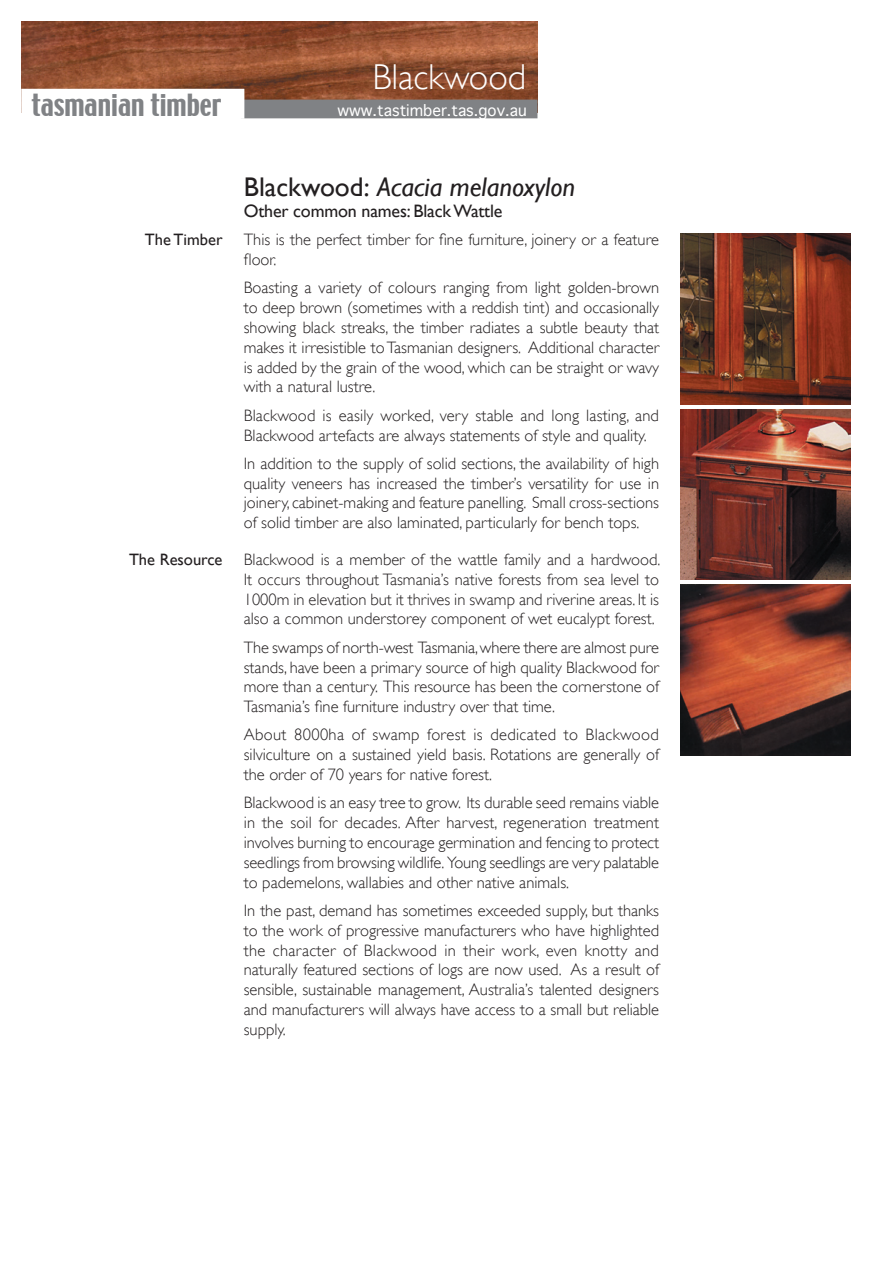
<style>
.page{position:relative;width:893px;height:1263px;background:#fff}
.page>*{position:absolute;margin:0;border:0;box-sizing:border-box;transform-origin:0 0}
.t1{font:300 36px "Gill Sans";color:#fff}
.Heading_1{font:italic 27px "Gill Sans";color:#231f20}
.t2{font:27px "Techno";color:#808285}
.Heading_1-2{font:18px "Gill Sans";letter-spacing:-.01em;color:#231f20}
.t3{font:300 16.5px/19.8px "Gill Sans";color:#231f20;text-align:justify}
.common_names{font:16.5px "Gill Sans";color:#231f20}
.t4{font:15px "Geneva";color:#fff}
.s1{font-style:normal}
</style>
<div class="page">
<img style="left:21px;top:21px;width:516px;height:79px">
<img style="left:680px;top:234px;width:170px;height:170px">
<img style="left:680px;top:409px;width:170px;height:170px">
<img style="left:680px;top:585px;width:170px;height:170px">
<div style="left:241px;top:100px;width:296px;height:18px;background:#808285"></div>
<div style="left:21px;top:89px;width:223px;height:30px;background:#fff"></div>
<p class="t2" style="left:32px;top:87px;width:191px">tasmanian timber</p>
<p class="t1" style="left:372px;top:56px;width:155px">Blackwood</p>
<p class="t4" style="left:337px;top:97px;width:191px">www.tastimber.tas.gov.au</p>
<p class="common_names" style="left:145px;top:230px;width:79px">The Timber</p>
<p class="common_names" style="left:129px;top:550px;width:95px">The Resource</p>
<p class="Heading_1" style="left:244px;top:171px;width:333px"><span class="s1">Blackwood:</span> Acacia melanoxylon</p>
<p class="Heading_1-2" style="left:244px;top:201px;width:260px">Other common names: Black Wattle</p>
<p class="t3" style="left:244px;top:230px;width:417px">This is the perfect timber for fine furniture, joinery or a feature floor.</p>
<p class="t3" style="left:244px;top:278px;width:417px">Boasting a variety of colours ranging from light golden-brown to deep brown (sometimes with a reddish tint) and occasionally showing black streaks, the timber radiates a subtle beauty that makes it irresistible to Tasmanian designers. Additional character is added by the grain of the wood, which can be straight or wavy with a natural lustre.</p>
<p class="t3" style="left:244px;top:405px;width:417px">Blackwood is easily worked, very stable and long lasting, and<br>Blackwood artefacts are always statements of style and quality.</p>
<p class="t3" style="left:244px;top:453px;width:417px">In addition to the supply of solid sections, the availability of high quality veneers has increased the timber’s versatility for use in joinery, cabinet-making and feature panelling. Small cross-sections of solid timber are also laminated, particularly for bench tops.</p>
<p class="t3" style="left:244px;top:550px;width:418px">Blackwood is a member of the wattle family and a hardwood.<br>It occurs throughout Tasmania’s native forests from sea level to 1000m in elevation but it thrives in swamp and riverine areas. It is also a common understorey component of wet eucalypt forest.</p>
<p class="t3" style="left:244px;top:637px;width:417px">The swamps of north-west Tasmania, where there are almost pure stands, have been a primary source of high quality Blackwood for more than a century. This resource has been the cornerstone of Tasmania’s fine furniture industry over that time.</p>
<p class="t3" style="left:244px;top:725px;width:417px">About 8000ha of swamp forest is dedicated to Blackwood silviculture on a sustained yield basis. Rotations are generally of the order of 70 years for native forest.</p>
<p class="t3" style="left:244px;top:793px;width:417px">Blackwood is an easy tree to grow. Its durable seed remains viable in the soil for decades. After harvest, regeneration treatment involves burning to encourage germination and fencing to protect seedlings from browsing wildlife. Young seedlings are very palatable to pademelons, wallabies and other native animals.</p>
<p class="t3" style="left:244px;top:900px;width:417px">In the past, demand has sometimes exceeded supply, but thanks to the work of progressive manufacturers who have highlighted the character of Blackwood in their work, even knotty and naturally featured sections of logs are now used. As a result of sensible, sustainable management, Australia’s talented designers and manufacturers will always have access to a small but reliable supply.</p>
</div>
